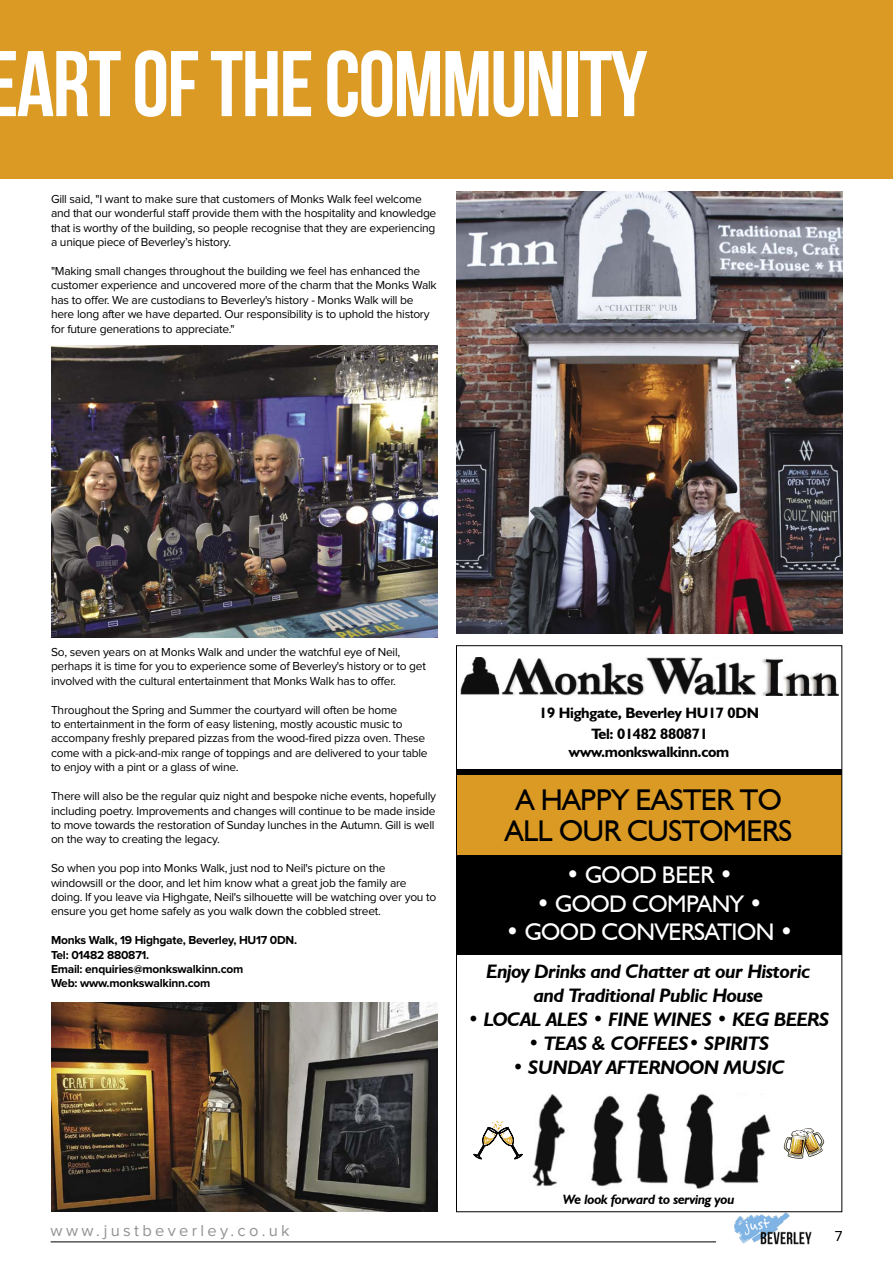
<style>
.page{position:relative;width:893px;height:1263px;background:#fff}
.page>*{position:absolute;margin:0;border:0;box-sizing:border-box;transform-origin:0 0}
.t1{font:93px "Bebas Neue";letter-spacing:-.02em;color:#fff}
.t2{font:30px/31.5px "Humanist 521 BT";letter-spacing:-.02em;color:#000;text-align:center}
.t3{font:24px "Humanist 521 BT";letter-spacing:-.02em;color:#fff}
.t4{font:italic 700 19.5px/24px "Humanist 521 BT";letter-spacing:-.02em;color:#000;text-align:center}
.t5{font:16.5px "Proxima Nova";letter-spacing:.2em;color:#939393}
.t6{font:700 15px/20.4px "Humanist 521 BT";letter-spacing:-.02em;color:#000;text-align:center}
.t7{font:15px "Proxima Nova";color:#000}
.t8{font:italic 700 13.5px "Humanist 521 BT";letter-spacing:-.02em;color:#000}
.t9{font:12px/14.4px "Proxima Nova";letter-spacing:-.02em;color:#000}
.t10{font:700 12px/14.4px "Proxima Nova";letter-spacing:-.02em;color:#000}
</style>
<div class="page">
<hr style="left:51px;top:1241px;width:665px;height:1px;background:#000">
<img style="left:733px;top:1212px;width:80px;height:33px">
<div style="left:0;top:0;width:893px;height:179px;background:#da9a23"></div>
<div style="left:456px;top:773px;width:386px;height:141px;background:#da9a23"></div>
<img style="left:532px;top:1093px;width:239px;height:96px">
<img style="left:460px;top:658px;width:379px;height:38px">
<div style="left:457px;top:769px;width:385px;height:6px;background:#000"></div>
<div style="left:456px;top:855px;width:386px;height:99px;background:#000"></div>
<svg style="left:783px;top:1128px;width:42px;height:31px"></svg>
<svg style="left:474px;top:1121px;width:48px;height:38px"></svg>
<img style="left:51px;top:1002px;width:386px;height:209px">
<img style="left:457px;top:191px;width:385px;height:443px">
<img style="left:51px;top:345px;width:386px;height:292px">
<h1 class="t1" style="left:-16px;top:33px;width:665px">EART OF THE COMMUNITY</h1>
<p class="t9" style="left:51px;top:192px;width:387px">Gill said, "I want to make sure that customers of Monks Walk feel welcome and that our wonderful staff provide them with the hospitality and knowledge that is worthy of the building, so people recognise that they are experiencing a unique piece of Beverley’s history.</p>
<p class="t9" style="left:51px;top:264px;width:387px">"Making small changes throughout the building we feel has enhanced the customer experience and uncovered more of the charm that the Monks Walk has to offer. We are custodians to Beverley's history - Monks Walk will be here long after we have departed. Our responsibility is to uphold the history for future generations to appreciate."</p>
<p class="t9" style="left:51px;top:645px;width:376px">So, seven years on at Monks Walk and under the watchful eye of Neil, perhaps it is time for you to experience some of Beverley's history or to get involved with the cultural entertainment that Monks Walk has to offer.</p>
<p class="t9" style="left:51px;top:703px;width:378px">Throughout the Spring and Summer the courtyard will often be home<br>to entertainment in the form of easy listening, mostly acoustic music to accompany freshly prepared pizzas from the wood-fired pizza oven. These come with a pick-and-mix range of toppings and are delivered to your table to enjoy with a pint or a glass of wine.</p>
<p class="t9" style="left:51px;top:789px;width:387px">There will also be the regular quiz night and bespoke niche events, hopefully including poetry. Improvements and changes will continue to be made inside to move towards the restoration of Sunday lunches in the Autumn. Gill is well on the way to creating the legacy.</p>
<p class="t9" style="left:51px;top:861px;width:387px">So when you pop into Monks Walk, just nod to Neil's picture on the windowsill or the door, and let him know what a great job the family are doing. If you leave via Highgate, Neil's silhouette will be watching over you to ensure you get home safely as you walk down the cobbled street.</p>
<p class="t10" style="left:51px;top:933px;width:248px">Monks Walk, 19 Highgate, Beverley, HU17 0DN.<br>Tel: 01482 880871.<br>Email: enquiries@monkswalkinn.com<br>Web: www.monkswalkinn.com</p>
<p class="t6" style="left:539px;top:703px;width:221px">19 Highgate, Beverley HU17 0DN<br>Tel: 01482 880871</p>
<p class="t6" style="left:569px;top:741px;width:162px">www.monkswalkinn.com</p>
<h2 class="t2" style="left:505px;top:783px;width:289px">A HAPPY EASTER TO<br>ALL OUR CUSTOMERS</h2>
<h3 class="t3" style="left:566px;top:860px;width:169px">• GOOD BEER •</h3>
<h3 class="t3" style="left:536px;top:889px;width:229px">• GOOD COMPANY •</h3>
<h3 class="t3" style="left:505px;top:917px;width:290px">• GOOD CONVERSATION •</h3>
<h3 class="t4" style="left:487px;top:959px;width:326px">Enjoy Drinks and Chatter at our Historic and Traditional Public House</h3>
<h3 class="t4" style="left:468px;top:1007px;width:363px">• LOCAL ALES • FINE WINES • KEG BEERS</h3>
<h3 class="t4" style="left:528px;top:1031px;width:243px">• TEAS &amp; COFFEES• SPIRITS</h3>
<h3 class="t4" style="left:512px;top:1055px;width:274px">• SUNDAY AFTERNOON MUSIC</h3>
<p class="t8" style="left:563px;top:1191px;width:173px">We look forward to serving you</p>
<h3 class="t5" style="left:51px;top:1223px;width:241px">www.justbeverley.co.uk</h3>
<p class="t7" style="left:835px;top:1229px;width:9px">7</p>
</div>
